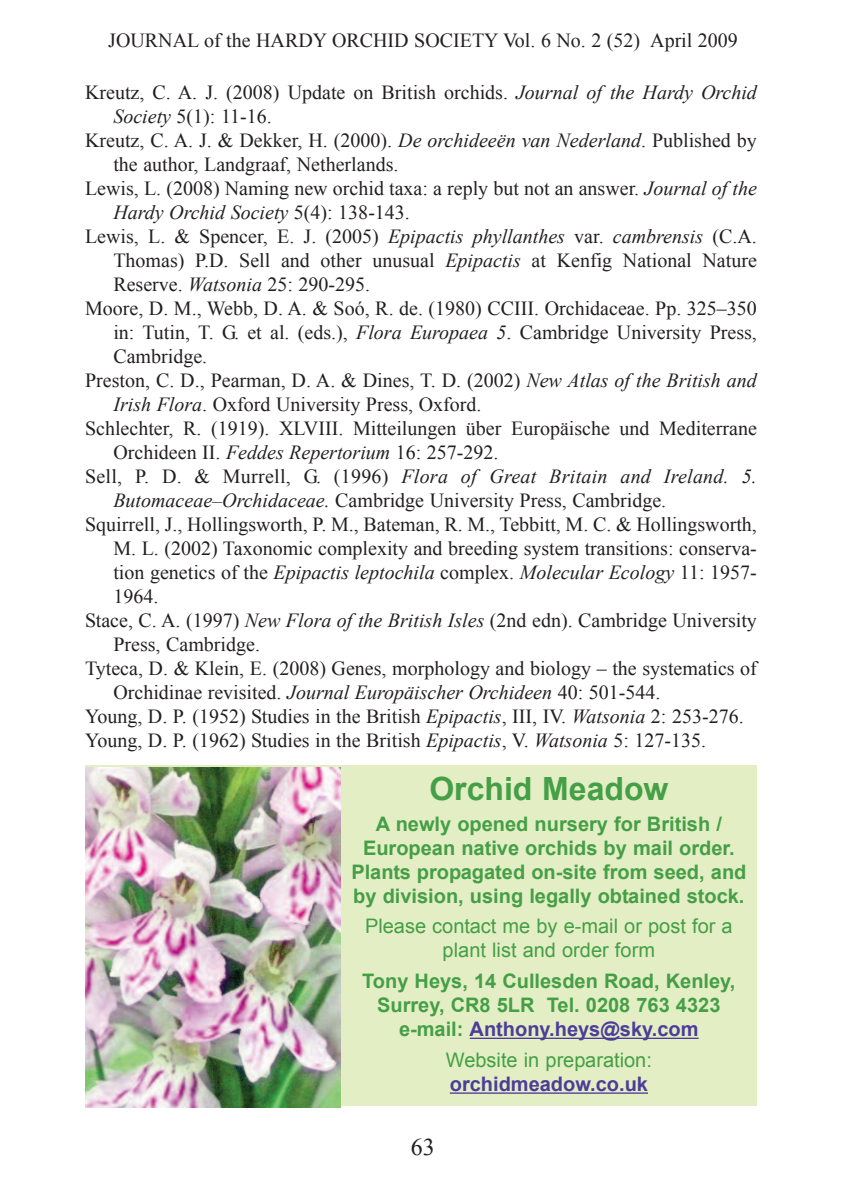
<style>
.page{position:relative;width:842px;height:1191px;background:#fff}
.page>*{position:absolute;margin:0;border:0;box-sizing:border-box;transform-origin:0 0}
.t1{font:700 32px "Arial";color:#449f46}
.t2{font:24px "Times New Roman";color:#231f20}
.t3{font:20px "Times New Roman";color:#231f20}
.t4{font:700 20px/24px "Arial";color:#449f46;text-align:center}
.t5{font:italic 20px "Times New Roman";color:#231f20}
.t6{font:20px/24px "Arial";color:#449f46;text-align:center}
.t7{font:700 20px "Arial";color:#4d3c98}
.s1{font-style:italic}
.s2{font-style:normal}
.s3{color:#4d3c98}
</style>
<div class="page">
<div style="left:85px;top:765px;width:672px;height:341px;background:#e4eec5"></div>
<hr style="left:470px;top:1037px;width:229px;height:2px;background:#4d3c98">
<hr style="left:450px;top:1092px;width:198px;height:1px;background:#4d3c98">
<img style="left:85px;top:767px;width:256px;height:340px">
<p class="t3" style="left:108px;top:29px;width:631px">JOURNAL of the HARDY ORCHID SOCIETY Vol. 6 No. 2 (52) April 2009</p>
<p class="t3" style="left:85px;top:81px;width:673px">Kreutz, C. A. J. (2008) Update on British orchids. <span class="s1">Journal of the Hardy Orchid</span></p>
<p class="t3" style="left:113px;top:105px;width:160px"><span class="s1">Society</span> 5(1): 11-16.</p>
<p class="t3" style="left:85px;top:129px;width:673px">Kreutz, C. A. J. &amp; Dekker, H. (2000). <span class="s1">De orchideeën van Nederland</span>. Published by</p>
<p class="t3" style="left:113px;top:153px;width:287px">the author, Landgraaf, Netherlands.</p>
<p class="t3" style="left:85px;top:177px;width:673px">Lewis, L. (2008) Naming new orchid taxa: a reply but not an answer. <span class="s1">Journal of the</span></p>
<p class="t5" style="left:113px;top:201px;width:298px">Hardy Orchid Society <span class="s2">5(4): 138-143.</span></p>
<p class="t3" style="left:85px;top:225px;width:673px">Lewis, L. &amp; Spencer, E. J. (2005) <span class="s1">Epipactis phyllanthes</span> var. <span class="s1">cambrensis</span> (C.A.</p>
<p class="t3" style="left:113px;top:249px;width:645px">Thomas) P.D. Sell and other unusual <span class="s1">Epipactis</span> at Kenfig National Nature</p>
<p class="t3" style="left:113px;top:273px;width:258px">Reserve. <span class="s1">Watsonia</span> 25: 290-295.</p>
<p class="t3" style="left:85px;top:297px;width:673px">Moore, D. M., Webb, D. A. &amp; Soó, R. de. (1980) CCIII. Orchidaceae. Pp. 325–350</p>
<p class="t3" style="left:113px;top:321px;width:645px">in: Tutin, T. G. et al. (eds.), <span class="s1">Flora Europaea 5</span>. Cambridge University Press,</p>
<p class="t3" style="left:113px;top:345px;width:95px">Cambridge.</p>
<p class="t3" style="left:85px;top:369px;width:673px">Preston, C. D., Pearman, D. A. &amp; Dines, T. D. (2002) <span class="s1">New Atlas of the British and</span></p>
<p class="t3" style="left:113px;top:393px;width:370px"><span class="s1">Irish Flora</span>. Oxford University Press, Oxford.</p>
<p class="t3" style="left:85px;top:417px;width:673px">Schlechter, R. (1919). XLVIII. Mitteilungen über Europäische und Mediterrane</p>
<p class="t3" style="left:113px;top:441px;width:387px">Orchideen II. <span class="s1">Feddes Repertorium</span> 16: 257-292.</p>
<p class="t5" style="left:85px;top:465px;width:673px"><span class="s2">Sell, P. D. &amp; Murrell, G. (1996)</span> Flora of Great Britain and Ireland. 5.</p>
<p class="t3" style="left:113px;top:489px;width:554px"><span class="s1">Butomaceae–Orchidaceae.</span> Cambridge University Press, Cambridge.</p>
<p class="t3" style="left:85px;top:513px;width:673px">Squirrell, J., Hollingsworth, P. M., Bateman, R. M., Tebbitt, M. C. &amp; Hollingsworth,</p>
<p class="t3" style="left:113px;top:537px;width:645px">M. L. (2002) Taxonomic complexity and breeding system transitions: conserva-</p>
<p class="t5" style="left:113px;top:561px;width:645px"><span class="s2">tion genetics of the</span> Epipactis leptochila <span class="s2">complex.</span> Molecular Ecology <span class="s2">11: 1957-</span></p>
<p class="t3" style="left:113px;top:585px;width:46px">1964.</p>
<p class="t3" style="left:85px;top:609px;width:673px">Stace, C. A. (1997) <span class="s1">New Flora of the British Isles</span> (2nd edn). Cambridge University</p>
<p class="t3" style="left:113px;top:633px;width:148px">Press, Cambridge.</p>
<p class="t3" style="left:85px;top:657px;width:673px">Tyteca, D. &amp; Klein, E. (2008) Genes, morphology and biology – the systematics of</p>
<p class="t3" style="left:113px;top:681px;width:548px">Orchidinae revisited. <span class="s1">Journal Europäischer Orchideen</span> 40: 501-544.</p>
<p class="t3" style="left:85px;top:705px;width:660px">Young, D. P. (1952) Studies in the British <span class="s1">Epipactis</span>, III, IV. <span class="s1">Watsonia</span> 2: 253-276.</p>
<p class="t3" style="left:85px;top:729px;width:623px">Young, D. P. (1962) Studies in the British <span class="s1">Epipactis</span>, V. <span class="s1">Watsonia</span> 5: 127-135.</p>
<h1 class="t1" style="left:429px;top:770px;width:241px">Orchid Meadow</h1>
<p class="t4" style="left:351px;top:811px;width:397px">A newly opened nursery for British / European native orchids by mail order.<br>Plants propagated on-site from seed, and by division, using legally obtained stock.</p>
<p class="t6" style="left:365px;top:914px;width:369px">Please contact me by e-mail or post for a plant list and order form</p>
<p class="t4" style="left:362px;top:969px;width:375px">Tony Heys, 14 Cullesden Road, Kenley,<br>Surrey, CR8 5LR Tel. 0208 763 4323 e-mail: <span class="s3">Anthony.heys@sky.com</span></p>
<p class="t6" style="left:446px;top:1048px;width:208px">Website in preparation:</p>
<p class="t7" style="left:450px;top:1072px;width:200px">orchidmeadow.co.uk</p>
<p class="t2" style="left:411px;top:1133px;width:25px">63</p>
</div>
